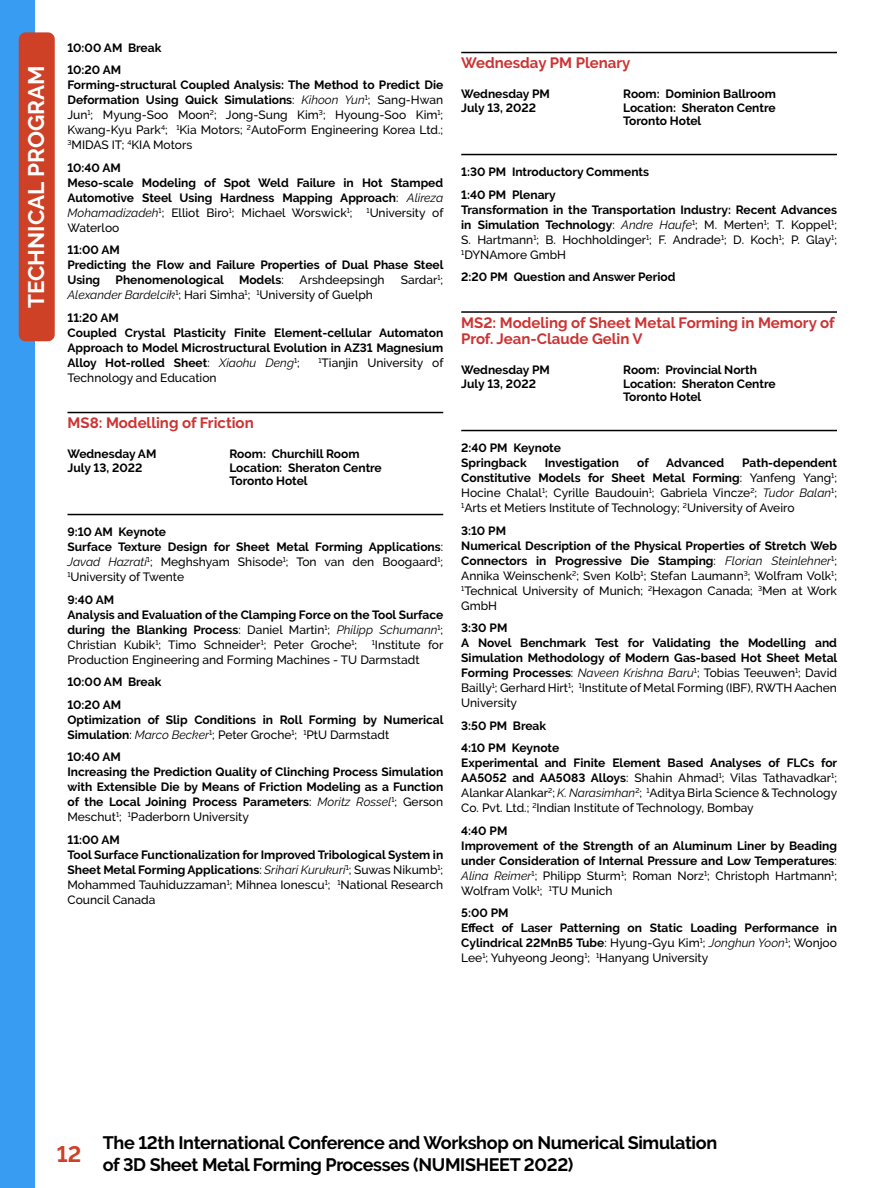
<style>
.page{position:relative;width:891px;height:1188px;background:#fff}
.page>*{position:absolute;margin:0;border:0;box-sizing:border-box;transform-origin:0 0}
.t1{font:700 22.5px "Raleway";color:#fff}
.t2{font:700 22.35px "Raleway";color:#ce4126}
.t3{font:700 18px/21.6px "Raleway";letter-spacing:-.02em;color:#000}
.t4{font:700 15px/16.5px "Raleway";color:#c33}
.t5{font:700 12px/15px "Raleway";color:#000}
.t6{font:500 12px/15px "Raleway";color:#000;text-align:justify}
.s1{font-weight:700}
.s2{font-weight:400;font-style:italic}
.s3{font-weight:500}
</style>
<div class="page">
<div style="left:0;top:0;width:35px;height:1188px;background:#389cf2"></div>
<div style="left:19px;top:32px;width:36px;height:309px;background:#ce4126;border-radius:7px"></div>
<hr style="left:68px;top:412px;width:375px;height:1px;background:#000">
<hr style="left:68px;top:514px;width:375px;height:1px;background:#000">
<hr style="left:461px;top:52px;width:376px;height:1px;background:#000">
<hr style="left:461px;top:154px;width:376px;height:1px;background:#000">
<hr style="left:461px;top:311px;width:376px;height:2px;background:#000">
<hr style="left:461px;top:430px;width:376px;height:1px;background:#000">
<h1 class="t1" style="left:24px;top:308px;width:244px;rotate:-90deg">TECHNICAL PROGRAM</h1>
<p class="t5" style="left:68px;top:36px;width:95px;line-height:22.5px">10:00 AM Break<br>10:20 AM</p>
<p class="t6" style="left:67px;top:78px;width:377px"><span class="s1">Forming-structural Coupled Analysis: The Method to Predict Die Deformation Using Quick Simulations</span>: <span class="s2">Kihoon Yun</span><sup>1</sup>; Sang-Hwan Jun<sup>1</sup>; Myung-Soo Moon<sup>2</sup>; Jong-Sung Kim<sup>3</sup>; Hyoung-Soo Kim<sup>1</sup>; Kwang-Kyu Park<sup>4</sup>; <sup>1</sup>Kia Motors; <sup>2</sup>AutoForm Engineering Korea Ltd.; <sup>3</sup>MIDAS IT; <sup>4</sup>KIA Motors</p>
<p class="t5" style="left:68px;top:160px;width:378px">10:40 AM<br>Meso-scale Modeling of Spot Weld Failure in Hot Stamped Automotive Steel Using Hardness Mapping Approach<span class="s3">:</span> <span class="s2">Alireza Mohamadizadeh</span><sup>1</sup><span class="s3">; Elliot Biro</span><sup>1</sup><span class="s3">; Michael Worswick</span><sup>1</sup><span class="s3">;</span> <sup>1</sup><span class="s3">University of Waterloo</span></p>
<p class="t5" style="left:68px;top:243px;width:378px">11:00 AM<br>Predicting the Flow and Failure Properties of Dual Phase Steel<br>Using</p>
<p class="t5" style="left:116px;top:273px;width:170px">Phenomenological Models<span class="s3">:</span></p>
<p class="t6" style="left:300px;top:273px;width:87px">Arshdeepsingh</p>
<p class="t6" style="left:401px;top:273px;width:44px">Sardar<sup>1</sup>;</p>
<p class="t6" style="left:67px;top:284px;width:307px;line-height:22.5px"><span class="s2">Alexander Bardelcik</span><sup>1</sup>; Hari Simha<sup>1</sup>; <sup>1</sup>University of Guelph<br><span class="s1">11:20 AM</span></p>
<p class="t5" style="left:68px;top:325px;width:377px;text-align:justify">Coupled Crystal Plasticity Finite Element-cellular Automaton Approach to Model Microstructural Evolution in AZ31 Magnesium Alloy Hot-rolled Sheet<span class="s3">:</span> <span class="s2">Xiaohu Deng</span><sup>1</sup><span class="s3">;</span></p>
<p class="t6" style="left:318px;top:355px;width:127px"><sup>1</sup>Tianjin University of</p>
<p class="t6" style="left:67px;top:370px;width:151px">Technology and Education</p>
<p class="t4" style="left:68px;top:415px;width:188px">MS8: Modelling of Friction</p>
<p class="t5" style="left:68px;top:447px;width:90px">Wednesday AM</p>
<p class="t5" style="left:230px;top:447px;width:132px">Room: Churchill Room</p>
<p class="t5" style="left:68px;top:460px;width:76px">July 13, 2022</p>
<p class="t5" style="left:230px;top:461px;width:154px;line-height:13.5px">Location: Sheraton Centre<br>Toronto Hotel</p>
<p class="t5" style="left:68px;top:525px;width:377px">9:10 AM Keynote<br>Surface Texture Design for Sheet Metal Forming Applications<span class="s3">:<br></span><span class="s2">Javad Hazrati</span><sup>1</sup><span class="s3">; Meghshyam Shisode</span><sup>1</sup><span class="s3">; Ton van den Boogaard</span><sup>1</sup><span class="s3">; </span><sup>1</sup><span class="s3">University of Twente</span></p>
<p class="t6" style="left:67px;top:592px;width:378px;text-align:left"><span class="s1">9:40 AM<br>Analysis and Evaluation of the Clamping Force on the Tool Surface during the Blanking Process</span>: Daniel Martin<sup>1</sup>; <span class="s2">Philipp Schumann</span><sup>1</sup>; Christian Kubik<sup>1</sup>; Timo Schneider<sup>1</sup>; Peter Groche<sup>1</sup>; <sup>1</sup>Institute for Production Engineering and Forming Machines - TU Darmstadt</p>
<p class="t5" style="left:68px;top:671px;width:95px;line-height:22.5px">10:00 AM Break<br>10:20 AM</p>
<p class="t5" style="left:68px;top:712px;width:378px">Optimization of Slip Conditions in Roll Forming by Numerical<br>Simulation<span class="s3">:</span> <span class="s2">Marco Becker</span><sup>1</sup><span class="s3">; Peter Groche</span><sup>1</sup><span class="s3">;</span> <sup>1</sup><span class="s3">PtU Darmstadt</span></p>
<p class="t5" style="left:67px;top:750px;width:377px">10:40 AM<br>Increasing the Prediction Quality of Clinching Process Simulation with Extensible Die by Means of Friction Modeling as a Function of the Local Joining Process Parameters<span class="s3">:</span> <span class="s2">Moritz Rossel</span><sup>1</sup><span class="s3">; Gerson Meschut</span><sup>1</sup><span class="s3">;</span> <sup>1</sup><span class="s3">Paderborn University</span></p>
<p class="t5" style="left:67px;top:832px;width:377px">11:00 AM<br>Tool Surface Functionalization for Improved Tribological System in Sheet Metal Forming Applications<span class="s3">:</span> <span class="s2">Srihari Kurukuri</span><sup>1</sup><span class="s3">; Suwas Nikumb</span><sup>1</sup><span class="s3">; Mohammed Tauhiduzzaman</span><sup>1</sup><span class="s3">; Mihnea Ionescu</span><sup>1</sup><span class="s3">;</span> <sup>1</sup><span class="s3">National Research Council Canada</span></p>
<p class="t4" style="left:461px;top:55px;width:171px">Wednesday PM Plenary</p>
<p class="t5" style="left:461px;top:87px;width:90px">Wednesday PM</p>
<p class="t5" style="left:623px;top:87px;width:154px">Room: Dominion Ballroom</p>
<p class="t5" style="left:461px;top:100px;width:76px">July 13, 2022</p>
<p class="t5" style="left:623px;top:101px;width:154px;line-height:13.5px">Location: Sheraton Centre<br>Toronto Hotel</p>
<p class="t5" style="left:461px;top:161px;width:189px;line-height:22.5px">1:30 PM Introductory Comments<br>1:40 PM Plenary</p>
<p class="t6" style="left:461px;top:202px;width:377px"><span class="s1">Transformation in the Transportation Industry: Recent Advances in Simulation Technology</span>: <span class="s2">Andre Haufe</span><sup>1</sup>; M. Merten<sup>1</sup>; T. Koppel<sup>1</sup>; S. Hartmann<sup>1</sup>; B. Hochholdinger<sup>1</sup>; F. Andrade<sup>1</sup>; D. Koch<sup>1</sup>; P. Glay<sup>1</sup>; <sup>1</sup>DYNAmore GmbH</p>
<p class="t5" style="left:461px;top:270px;width:216px">2:20 PM Question and Answer Period</p>
<p class="t4" style="left:461px;top:314px;width:375px">MS2: Modeling of Sheet Metal Forming in Memory of<br>Prof. Jean-Claude Gelin V</p>
<p class="t5" style="left:461px;top:363px;width:90px">Wednesday PM</p>
<p class="t5" style="left:623px;top:363px;width:135px">Room: Provincial North</p>
<p class="t5" style="left:461px;top:376px;width:76px">July 13, 2022</p>
<p class="t5" style="left:623px;top:377px;width:154px;line-height:13.5px">Location: Sheraton Centre<br>Toronto Hotel</p>
<p class="t5" style="left:461px;top:441px;width:101px">2:40 PM Keynote<br>Springback</p>
<p class="t5" style="left:545px;top:456px;width:76px">Investigation</p>
<p class="t5" style="left:637px;top:456px;width:13px">of</p>
<p class="t5" style="left:666px;top:456px;width:59px">Advanced</p>
<p class="t6" style="left:461px;top:456px;width:377px;text-indent:281px"><span class="s1">Path-dependent Constitutive Models for Sheet Metal Forming</span>: Yanfeng Yang<sup>1</sup>; Hocine Chalal<sup>1</sup>; Cyrille Baudouin<sup>1</sup>; Gabriela Vincze<sup>2</sup>; <span class="s2">Tudor Balan</span><sup>1</sup>; <sup>1</sup>Arts et Metiers Institute of Technology; <sup>2</sup>University of Aveiro</p>
<p class="t6" style="left:461px;top:523px;width:377px;text-align:left"><span class="s1">3:10 PM<br>Numerical Description of the Physical Properties of Stretch Web Connectors in Progressive Die Stamping</span>: <span class="s2">Florian Steinlehner</span><sup>1</sup>; Annika Weinschenk<sup>2</sup>; Sven Kolb<sup>1</sup>; Stefan Laumann<sup>3</sup>; Wolfram Volk<sup>1</sup>; <sup>1</sup>Technical University of Munich; <sup>2</sup>Hexagon Canada; <sup>3</sup>Men at Work GmbH</p>
<p class="t5" style="left:461px;top:621px;width:378px">3:30 PM<br>A Novel Benchmark Test for Validating the Modelling and Simulation Methodology of Modern Gas-based Hot Sheet Metal Forming Processes<span class="s3">:</span> <span class="s2">Naveen Krishna Baru</span><sup>1</sup><span class="s3">; Tobias Teeuwen</span><sup>1</sup><span class="s3">; David Bailly</span><sup>1</sup><span class="s3">; Gerhard Hirt</span><sup>1</sup><span class="s3">;</span> <sup>1</sup><span class="s3">Institute of Metal Forming (IBF), RWTH Aachen University</span></p>
<p class="t5" style="left:461px;top:714px;width:100px;line-height:22.5px">3:50 PM Break<br>4:10 PM Keynote</p>
<p class="t6" style="left:461px;top:756px;width:378px"><span class="s1">Experimental and Finite Element Based Analyses of FLCs for AA5052 and AA5083 Alloys</span>: Shahin Ahmad<sup>1</sup>; Vilas Tathavadkar<sup>1</sup>; Alankar Alankar<sup>2</sup>; <span class="s2">K. Narasimhan</span><sup>2</sup>; <sup>1</sup>Aditya Birla Science &amp; Technology Co. Pvt. Ltd.; <sup>2</sup>Indian Institute of Technology, Bombay</p>
<p class="t5" style="left:461px;top:823px;width:377px">4:40 PM<br>Improvement of the Strength of an Aluminum Liner by Beading under Consideration of Internal Pressure and Low Temperatures<span class="s3">:<br></span><span class="s2">Alina Reimer</span><sup>1</sup><span class="s3">; Philipp Sturm</span><sup>1</sup><span class="s3">; Roman Norz</span><sup>1</sup><span class="s3">; Christoph Hartmann</span><sup>1</sup><span class="s3">; Wolfram Volk</span><sup>1</sup><span class="s3">;</span> <sup>1</sup><span class="s3">TU Munich</span></p>
<p class="t5" style="left:461px;top:906px;width:377px">5:00 PM<br>Effect of Laser Patterning on Static Loading Performance in Cylindrical 22MnB5 Tube<span class="s3">: Hyung-Gyu Kim</span><sup>1</sup><span class="s3">;</span> <span class="s2">Jonghun Yoon</span><sup>1</sup><span class="s3">; Wonjoo Lee</span><sup>1</sup><span class="s3">; Yuhyeong Jeong</span><sup>1</sup><span class="s3">;</span> <sup>1</sup><span class="s3">Hanyang University</span></p>
<h2 class="t2" style="left:57px;top:1141px;width:26px">12</h2>
<h3 class="t3" style="left:103px;top:1132px;width:616px">The 12th International Conference and Workshop on Numerical Simulation of 3D Sheet Metal Forming Processes (NUMISHEET 2022)</h3>
</div>
